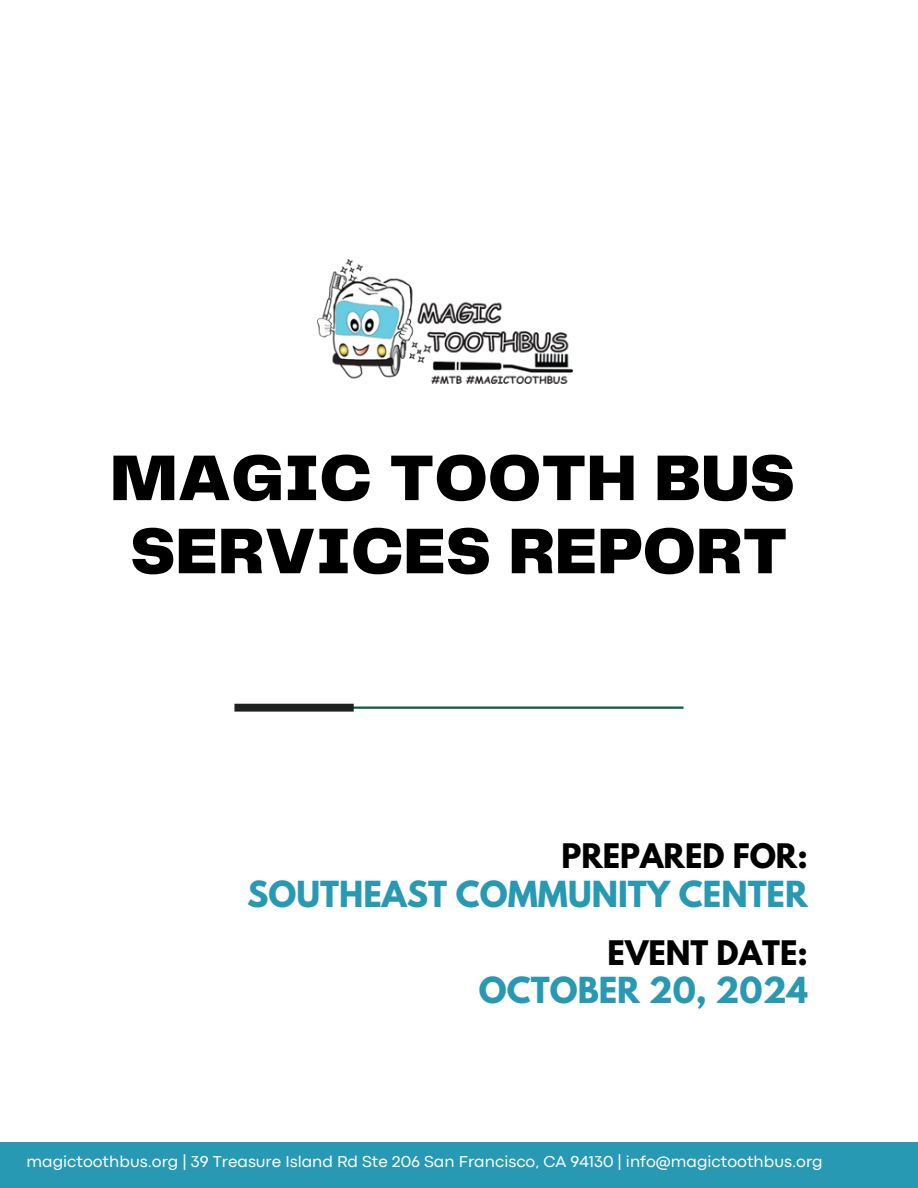
<style>
.page{position:relative;width:918px;height:1188px;background:#fff}
.page>*{position:absolute;margin:0;border:0;box-sizing:border-box;transform-origin:0 0}
.t1{font:900 66.9px/73.2px "Telegraf";color:#000;text-align:center}
.t2{font:700 31.8px "League Spartan";color:#2899b2}
.t3{font:700 30px "League Spartan";color:#000}
.t4{font:16.5px "Codec Pro";color:#fff}
</style>
<div class="page">
<hr style="left:348px;top:707px;width:336px;height:2px;background:#095d40">
<div style="left:234px;top:704px;width:120px;height:8px;background:#1c2120"></div>
<div style="left:0;top:1142px;width:918px;height:46px;background:#2899b2"></div>
<img style="left:318px;top:259px;width:255px;height:124px">
<h2 class="t1" style="left:110px;top:445px;width:686px">MAGIC TOOTH BUS<br>SERVICES REPORT</h2>
<h1 class="t3" style="left:561px;top:841px;width:248px">PREPARED FOR:</h1>
<p class="t2" style="left:247px;top:878px;width:562px">SOUTHEAST COMMUNITY CENTER</p>
<p class="t3" style="left:608px;top:938px;width:202px">EVENT DATE:</p>
<p class="t2" style="left:479px;top:974px;width:330px">OCTOBER 20, 2024</p>
<h2 class="t4" style="left:26px;top:1156px;width:798px">magictoothbus.org | 39 Treasure Island Rd Ste 206 San Francisco, CA 94130 | info@magictoothbus.org</h2>
</div>
